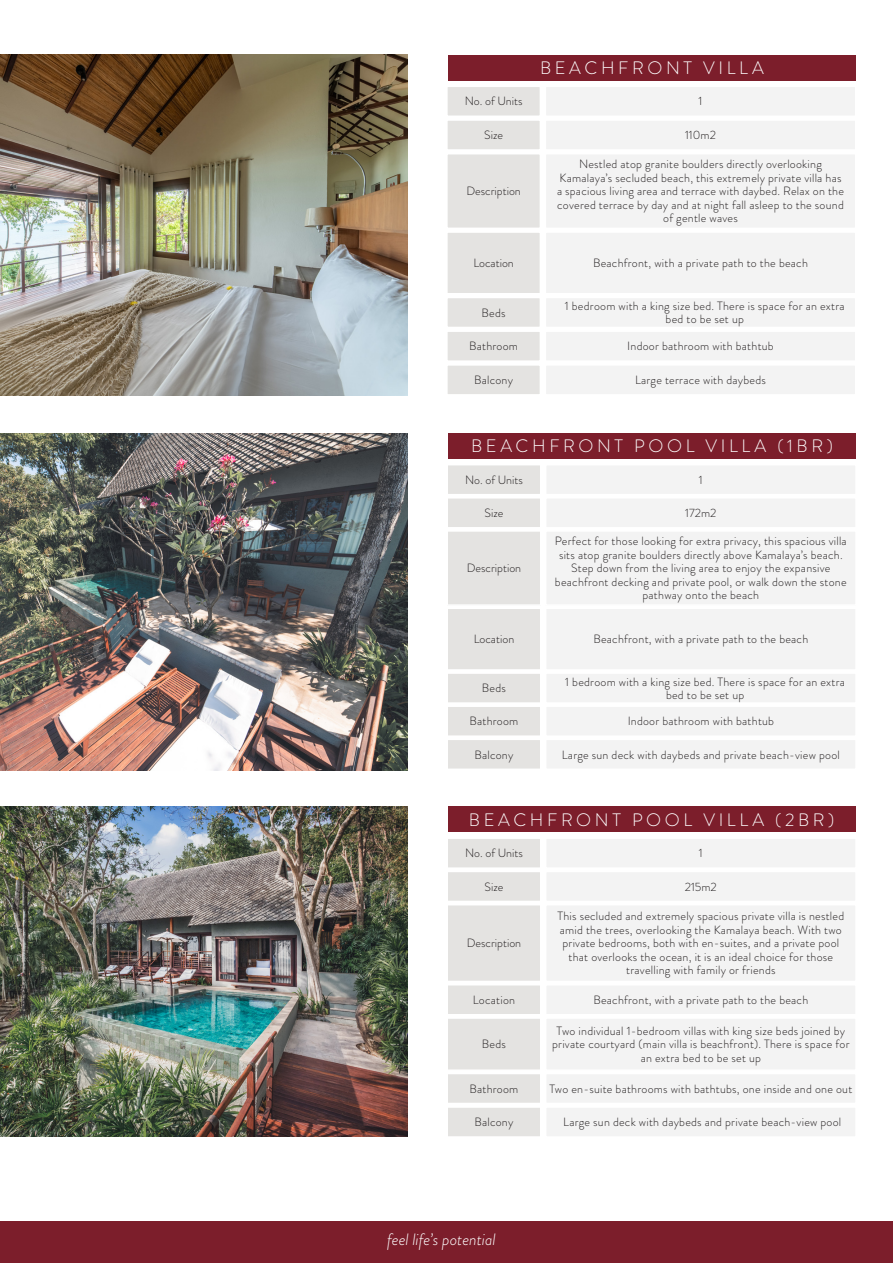
<style>
.page{position:relative;width:893px;height:1263px;background:#fff}
.page>*{position:absolute;margin:0;border:0;box-sizing:border-box;transform-origin:0 0}
.t1{font:300 18px "Brandon Grotesque";letter-spacing:.2em;color:#fff}
.t2{font:italic 300 16.5px "Brandon Grotesque";color:#fff}
.t3{font:300 12px/13.5px "Brandon Grotesque";letter-spacing:.02em;color:#231f20;text-align:center}
.t4{font:300 12px "Brandon Grotesque";color:#231f20}
</style>
<div class="page">
<div style="left:448px;top:807px;width:407px;height:25px;background:#7c1e2b"></div>
<div style="left:447px;top:838px;width:94px;height:30px;background:#e4e3e1"></div>
<div style="left:446px;top:837px;width:95px;height:32px;border:2px solid #fff"></div>
<div style="left:447px;top:905px;width:94px;height:76px;background:#e4e3e1"></div>
<div style="left:446px;top:904px;width:95px;height:78px;border:2px solid #fff"></div>
<div style="left:447px;top:871px;width:94px;height:30px;background:#e4e3e1"></div>
<div style="left:446px;top:871px;width:95px;height:31px;border:2px solid #fff"></div>
<div style="left:546px;top:838px;width:310px;height:30px;background:#f3f3f3"></div>
<div style="left:545px;top:837px;width:312px;height:32px;border:2px solid #fff"></div>
<div style="left:546px;top:905px;width:310px;height:76px;background:#f3f3f3"></div>
<div style="left:546px;top:871px;width:310px;height:30px;background:#f3f3f3"></div>
<div style="left:545px;top:871px;width:312px;height:31px;border:2px solid #fff"></div>
<div style="left:447px;top:1018px;width:94px;height:52px;background:#e4e3e1"></div>
<div style="left:446px;top:1017px;width:95px;height:54px;border:2px solid #fff"></div>
<div style="left:447px;top:1073px;width:94px;height:30px;background:#e4e3e1"></div>
<div style="left:446px;top:1073px;width:95px;height:31px;border:2px solid #fff"></div>
<div style="left:447px;top:985px;width:94px;height:30px;background:#e4e3e1"></div>
<div style="left:446px;top:984px;width:95px;height:31px;border:2px solid #fff"></div>
<div style="left:447px;top:1107px;width:94px;height:30px;background:#e4e3e1"></div>
<div style="left:446px;top:1106px;width:95px;height:32px;border:2px solid #fff"></div>
<div style="left:546px;top:1018px;width:310px;height:52px;background:#f3f3f3"></div>
<div style="left:546px;top:1073px;width:310px;height:30px;background:#f3f3f3"></div>
<div style="left:545px;top:1073px;width:312px;height:31px;border:2px solid #fff"></div>
<div style="left:546px;top:985px;width:310px;height:30px;background:#f3f3f3"></div>
<div style="left:545px;top:984px;width:312px;height:31px;border:2px solid #fff"></div>
<div style="left:546px;top:1107px;width:310px;height:30px;background:#f3f3f3"></div>
<div style="left:0;top:1221px;width:893px;height:42px;background:#7c1e2b"></div>
<img style="left:0;top:807px;width:408px;height:329px">
<img style="left:0;top:55px;width:408px;height:341px">
<img style="left:1px;top:433px;width:406px;height:337px">
<div style="left:448px;top:433px;width:408px;height:26px;background:#7c1e2b"></div>
<div style="left:447px;top:465px;width:94px;height:30px;background:#e4e3e1"></div>
<div style="left:446px;top:464px;width:95px;height:31px;border:2px solid #fff"></div>
<div style="left:447px;top:531px;width:94px;height:74px;background:#e4e3e1"></div>
<div style="left:446px;top:530px;width:95px;height:76px;border:2px solid #fff"></div>
<div style="left:447px;top:498px;width:94px;height:30px;background:#e4e3e1"></div>
<div style="left:446px;top:497px;width:95px;height:31px;border:2px solid #fff"></div>
<div style="left:546px;top:465px;width:310px;height:30px;background:#f3f3f3"></div>
<div style="left:545px;top:464px;width:312px;height:31px;border:2px solid #fff"></div>
<div style="left:546px;top:531px;width:310px;height:74px;background:#f3f3f3"></div>
<div style="left:546px;top:498px;width:310px;height:30px;background:#f3f3f3"></div>
<div style="left:545px;top:497px;width:312px;height:31px;border:2px solid #fff"></div>
<div style="left:447px;top:673px;width:94px;height:30px;background:#e4e3e1"></div>
<div style="left:446px;top:672px;width:95px;height:32px;border:2px solid #fff"></div>
<div style="left:447px;top:608px;width:94px;height:62px;background:#e4e3e1"></div>
<div style="left:446px;top:607px;width:95px;height:64px;border:2px solid #fff"></div>
<div style="left:447px;top:706px;width:94px;height:30px;background:#e4e3e1"></div>
<div style="left:446px;top:705px;width:95px;height:32px;border:2px solid #fff"></div>
<div style="left:546px;top:673px;width:310px;height:30px;background:#f3f3f3"></div>
<div style="left:546px;top:608px;width:310px;height:62px;background:#f3f3f3"></div>
<div style="left:545px;top:607px;width:312px;height:64px;border:2px solid #fff"></div>
<div style="left:546px;top:706px;width:310px;height:30px;background:#f3f3f3"></div>
<div style="left:545px;top:705px;width:312px;height:32px;border:2px solid #fff"></div>
<div style="left:447px;top:739px;width:94px;height:30px;background:#e4e3e1"></div>
<div style="left:446px;top:738px;width:95px;height:32px;border:2px solid #fff"></div>
<div style="left:546px;top:739px;width:310px;height:30px;background:#f3f3f3"></div>
<div style="left:545px;top:738px;width:312px;height:32px;border:2px solid #fff"></div>
<div style="left:448px;top:55px;width:408px;height:25px;background:#7c1e2b"></div>
<div style="left:447px;top:86px;width:93px;height:30px;background:#e4e3e1"></div>
<div style="left:446px;top:86px;width:95px;height:31px;border:2px solid #fff"></div>
<div style="left:447px;top:154px;width:93px;height:74px;background:#e4e3e1"></div>
<div style="left:446px;top:153px;width:95px;height:76px;border:2px solid #fff"></div>
<div style="left:447px;top:120px;width:93px;height:30px;background:#e4e3e1"></div>
<div style="left:446px;top:119px;width:95px;height:32px;border:2px solid #fff"></div>
<div style="left:545px;top:86px;width:311px;height:30px;background:#f3f3f3"></div>
<div style="left:545px;top:86px;width:311px;height:31px;border:2px solid #fff"></div>
<div style="left:545px;top:154px;width:311px;height:74px;background:#f3f3f3"></div>
<div style="left:545px;top:120px;width:311px;height:30px;background:#f3f3f3"></div>
<div style="left:447px;top:297px;width:93px;height:30px;background:#e4e3e1"></div>
<div style="left:446px;top:297px;width:95px;height:31px;border:2px solid #fff"></div>
<div style="left:447px;top:232px;width:93px;height:62px;background:#e4e3e1"></div>
<div style="left:446px;top:231px;width:95px;height:63px;border:2px solid #fff"></div>
<div style="left:447px;top:331px;width:93px;height:30px;background:#e4e3e1"></div>
<div style="left:446px;top:330px;width:95px;height:32px;border:2px solid #fff"></div>
<div style="left:447px;top:365px;width:93px;height:30px;background:#e4e3e1"></div>
<div style="left:446px;top:364px;width:95px;height:32px;border:2px solid #fff"></div>
<div style="left:545px;top:297px;width:311px;height:30px;background:#f3f3f3"></div>
<div style="left:545px;top:297px;width:311px;height:31px;border:2px solid #fff"></div>
<div style="left:545px;top:232px;width:311px;height:62px;background:#f3f3f3"></div>
<div style="left:545px;top:231px;width:311px;height:63px;border:2px solid #fff"></div>
<div style="left:545px;top:331px;width:311px;height:30px;background:#f3f3f3"></div>
<div style="left:545px;top:330px;width:311px;height:32px;border:2px solid #fff"></div>
<div style="left:545px;top:365px;width:311px;height:30px;background:#f3f3f3"></div>
<p class="t4" style="left:465px;top:93px;width:59px">No. of Units</p>
<p class="t3" style="left:484px;top:128px;width:20px">Size</p>
<p class="t4" style="left:466px;top:183px;width:56px">Description</p>
<p class="t4" style="left:473px;top:255px;width:42px">Location</p>
<p class="t3" style="left:482px;top:306px;width:25px">Beds</p>
<p class="t3" style="left:469px;top:339px;width:50px">Bathroom</p>
<p class="t3" style="left:474px;top:373px;width:40px">Balcony</p>
<p class="t1" style="left:540px;top:55px;width:225px">BEACHFRONT VILLA</p>
<p class="t3" style="left:699px;top:95px;width:5px">1</p>
<p class="t3" style="left:685px;top:128px;width:32px">110m2</p>
<p class="t3" style="left:557px;top:157px;width:289px">Nestled atop granite boulders directly overlooking Kamalaya’s secluded beach, this extremely private villa has a spacious living area and terrace with daybed. Relax on the covered terrace by day and at night fall asleep to the sound of gentle waves</p>
<p class="t3" style="left:593px;top:256px;width:216px">Beachfront, with a private path to the beach</p>
<p class="t3" style="left:565px;top:299px;width:281px">1 bedroom with a king size bed. There is space for an extra bed to be set up</p>
<p class="t3" style="left:627px;top:339px;width:148px">Indoor bathroom with bathtub</p>
<p class="t3" style="left:635px;top:373px;width:132px">Large terrace with daybeds</p>
<p class="t1" style="left:471px;top:434px;width:363px">BEACHFRONT POOL VILLA (1BR)</p>
<p class="t4" style="left:465px;top:471px;width:59px">No. of Units</p>
<p class="t3" style="left:699px;top:473px;width:5px">1</p>
<p class="t3" style="left:485px;top:506px;width:20px">Size</p>
<p class="t4" style="left:467px;top:560px;width:56px">Description</p>
<p class="t4" style="left:474px;top:631px;width:42px">Location</p>
<p class="t3" style="left:482px;top:681px;width:25px">Beds</p>
<p class="t3" style="left:469px;top:714px;width:50px">Bathroom</p>
<p class="t3" style="left:685px;top:506px;width:33px">172m2</p>
<p class="t3" style="left:555px;top:534px;width:293px">Perfect for those looking for extra privacy, this spacious villa sits atop granite boulders directly above Kamalaya’s beach.<br>Step down from the living area to enjoy the expansive beachfront decking and private pool, or walk down the stone pathway onto the beach</p>
<p class="t3" style="left:593px;top:632px;width:216px">Beachfront, with a private path to the beach</p>
<p class="t3" style="left:565px;top:675px;width:281px">1 bedroom with a king size bed. There is space for an extra bed to be set up</p>
<p class="t3" style="left:628px;top:714px;width:148px">Indoor bathroom with bathtub</p>
<p class="t3" style="left:474px;top:748px;width:40px">Balcony</p>
<p class="t3" style="left:562px;top:748px;width:279px">Large sun deck with daybeds and private beach-view pool</p>
<p class="t1" style="left:469px;top:807px;width:367px">BEACHFRONT POOL VILLA (2BR)</p>
<p class="t4" style="left:465px;top:845px;width:59px">No. of Units</p>
<p class="t3" style="left:699px;top:846px;width:5px">1</p>
<p class="t3" style="left:485px;top:880px;width:20px">Size</p>
<p class="t4" style="left:467px;top:935px;width:56px">Description</p>
<p class="t3" style="left:473px;top:993px;width:44px">Location</p>
<p class="t3" style="left:482px;top:1037px;width:25px">Beds</p>
<p class="t3" style="left:469px;top:1082px;width:50px">Bathroom</p>
<p class="t3" style="left:474px;top:1115px;width:40px">Balcony</p>
<p class="t3" style="left:685px;top:880px;width:34px">215m2</p>
<p class="t3" style="left:558px;top:909px;width:288px">This secluded and extremely spacious private villa is nestled</p>
<p class="t3" style="left:560px;top:923px;width:284px">amid the trees, overlooking the Kamalaya beach. With two private bedrooms, both with en-suites, and a private pool that overlooks the ocean, it is an ideal choice for those travelling with family or friends</p>
<p class="t3" style="left:593px;top:993px;width:216px">Beachfront, with a private path to the beach</p>
<p class="t3" style="left:552px;top:1024px;width:299px">Two individual 1-bedroom villas with king size beds joined by private courtyard (main villa is beachfront). There is space for an extra bed to be set up</p>
<p class="t3" style="left:549px;top:1082px;width:304px">Two en-suite bathrooms with bathtubs, one inside and one out</p>
<p class="t3" style="left:563px;top:1115px;width:279px">Large sun deck with daybeds and private beach-view pool</p>
<p class="t2" style="left:387px;top:1228px;width:110px">feel life’s potential</p>
</div>
